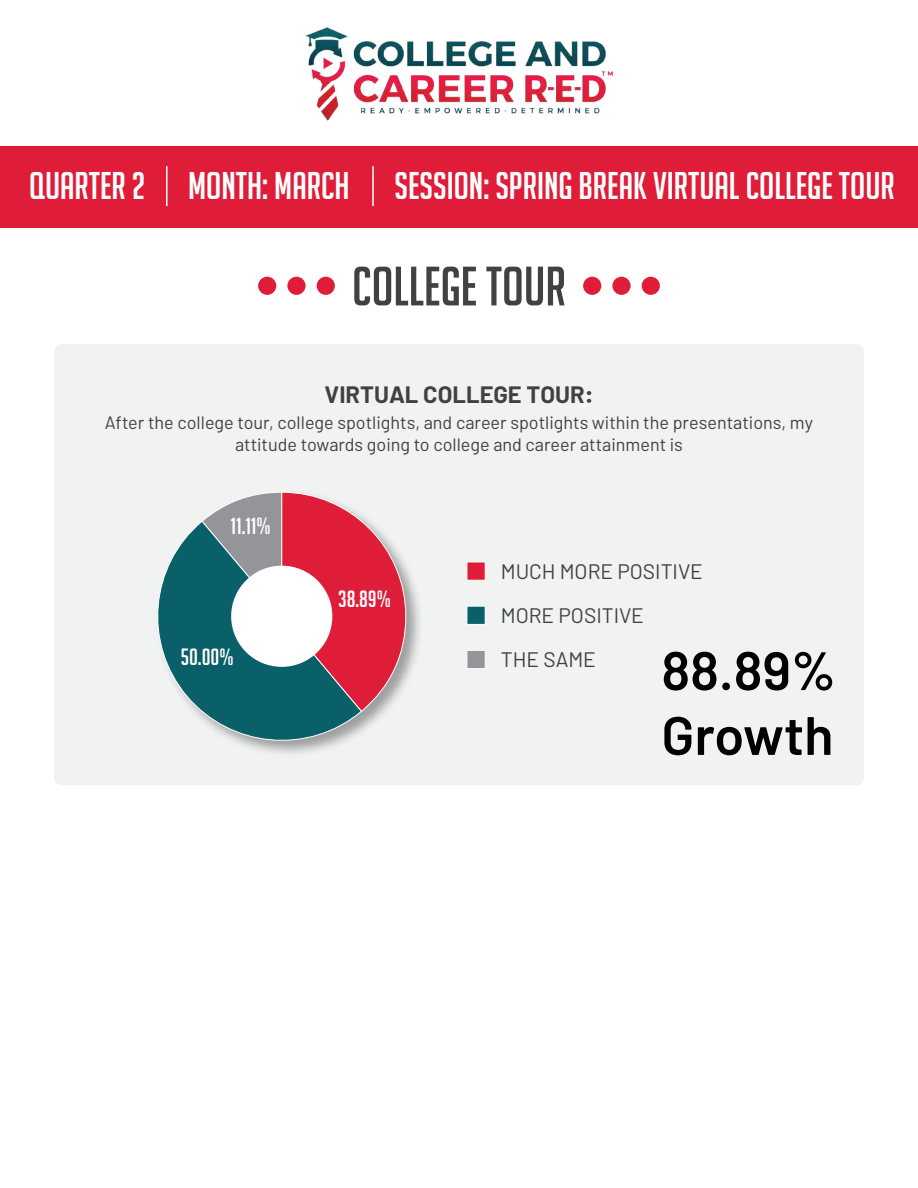
<style>
.page{position:relative;width:918px;height:1188px;background:#fff}
.page>*{position:absolute;margin:0;border:0;box-sizing:border-box;transform-origin:0 0}
.t1{font:600 54px/64.8px "Barlow";color:#000}
.t2{font:54px "Big Noodle Titling";color:#414042}
.t3{font:37.65px "Big Noodle Titling";color:#fff}
.t4{font:700 23.7px "Barlow";color:#414042}
.t5{font:22.95px "Big Noodle Titling";color:#fff}
.t6{font:21px/44.2px "Barlow";color:#414042}
.t7{font:18px/22.5px "Barlow";color:#414042;text-align:center}
</style>
<div class="page">
<div style="left:0;top:146px;width:918px;height:81px;background:#e01d38"></div>
<img style="left:305px;top:28px;width:308px;height:93px">
<hr style="left:166px;top:166px;width:2px;height:40px;background:#fff">
<hr style="left:372px;top:166px;width:2px;height:40px;background:#fff">
<div style="left:583px;top:277px;width:18px;height:18px;background:#e01d38;border-radius:50%"></div>
<div style="left:612px;top:277px;width:19px;height:18px;background:#e01d38;border-radius:50%"></div>
<div style="left:642px;top:277px;width:18px;height:18px;background:#e01d38;border-radius:50%"></div>
<div style="left:258px;top:277px;width:18px;height:18px;background:#e01d38;border-radius:50%"></div>
<div style="left:287px;top:277px;width:19px;height:18px;background:#e01d38;border-radius:50%"></div>
<div style="left:317px;top:277px;width:18px;height:18px;background:#e01d38;border-radius:50%"></div>
<div style="left:54px;top:344px;width:810px;height:441px;background:#f1f2f2;border-radius:7px"></div>
<img style="left:363px;top:569px;width:57px;height:162px">
<svg style="left:158px;top:523px;width:205px;height:231px"></svg>
<svg style="left:201px;top:492px;width:206px;height:220px;background:#96606e"></svg>
<div style="left:467px;top:562px;width:19px;height:19px;background:#e01d38;border:1px solid #fff"></div>
<div style="left:467px;top:606px;width:19px;height:19px;background:#096068;border:1px solid #fff"></div>
<div style="left:467px;top:650px;width:19px;height:19px;background:#939598;border:1px solid #fff"></div>
<div style="left:231px;top:566px;width:101px;height:101px;background:#fff;border-radius:50%"></div>
<h2 class="t3" style="left:29px;top:166px;width:867px">QUARTER 2 MONTH: MARCH SESSION: SPRING BREAK VIRTUAL COLLEGE TOUR</h2>
<h1 class="t2" style="left:352px;top:257px;width:215px">COLLEGE TOUR</h1>
<h3 class="t4" style="left:325px;top:380px;width:270px">VIRTUAL COLLEGE TOUR:</h3>
<p class="t7" style="left:105px;top:410px;width:710px">After the college tour, college spotlights, and career spotlights within the presentations, my attitude towards going to college and career attainment is</p>
<p class="t5" style="left:231px;top:513px;width:42px">11.11%</p>
<p class="t5" style="left:181px;top:645px;width:54px">50.00%</p>
<p class="t5" style="left:338px;top:586px;width:54px">38.89%</p>
<p class="t6" style="left:501px;top:549px;width:204px">MUCH MORE POSITIVE<br>MORE POSITIVE<br>THE SAME</p>
<h1 class="t1" style="left:661px;top:634px;width:176px">88.89%<br>Growth</h1>
</div>
